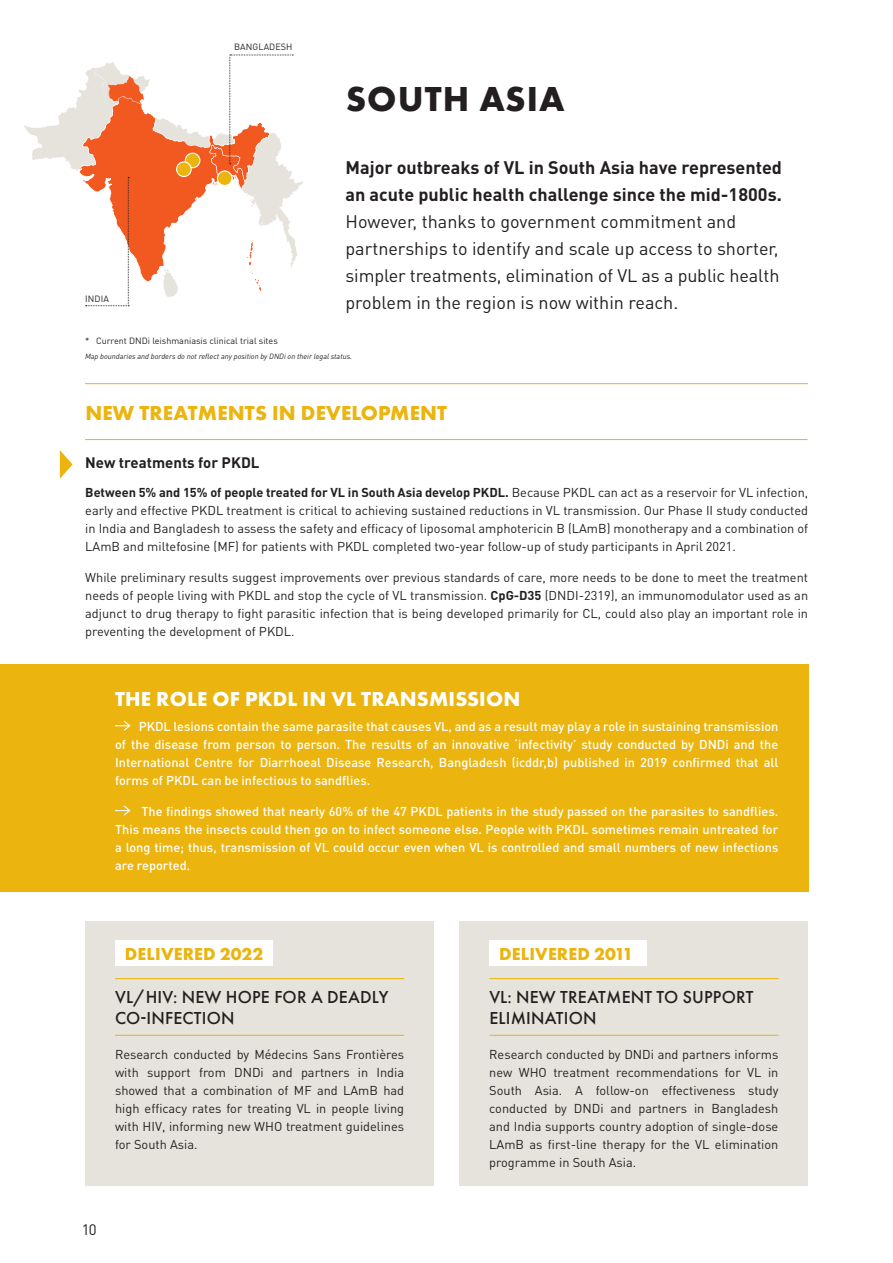
<style>
.page{position:relative;width:893px;height:1263px;background:#fff}
.page>*{position:absolute;margin:0;border:0;box-sizing:border-box;transform-origin:0 0}
.PAGE_TITLE{font:700 36px "Futura PT";letter-spacing:.03em;color:#231f20}
.SUBTITLES{font:700 21px "Futura PT";letter-spacing:.01em;color:#fff}
.SUBTITLES-2{font:700 21px "Futura PT";letter-spacing:.01em;color:#ebb40e}
.BODY_LARGE{font:18px/27px "DINOT";color:#231f20}
.SUBTITLES-3{font:500 18px/21px "Futura PT";letter-spacing:.01em;color:#231f20}
.SUBTITLES-4{font:700 18px "Futura PT";letter-spacing:.01em;color:#ebb40e}
.BODY_LARGE-2{font:700 15px "DINOT";color:#231f20}
.t1{font:15px "DINOT";color:#231f20}
.BODY_SMALL{font:12.75px/18px "DINOT";color:#231f20;text-align:justify}
.BODY_SMALL-2{font:500 12.75px/18px "DINOT";color:#fff;text-align:justify}
.REF{font:9px "DINOT";color:#231f20}
.REF-2{font:italic 7.5px "DINOT";color:#231f20}
.s1{font-weight:700}
</style>
<div class="page">
<div style="left:0;top:665px;width:808px;height:227px;background:#ebb40e"></div>
<div style="left:85px;top:921px;width:349px;height:265px;background:#e6e3dc"></div>
<div style="left:115px;top:940px;width:158px;height:26px;background:#fff"></div>
<div style="left:459px;top:921px;width:349px;height:265px;background:#e6e3dc"></div>
<svg style="left:115px;top:720px;width:16px;height:11px"></svg>
<svg style="left:115px;top:805px;width:16px;height:11px"></svg>
<hr style="left:85px;top:383px;width:723px;height:1px;background:#ebb40e">
<hr style="left:85px;top:439px;width:722px;height:1px;background:#ebb40e">
<hr style="left:115px;top:1035px;width:289px;height:1px;background:#ebb40e">
<hr style="left:115px;top:978px;width:289px;height:1px;background:#ebb40e">
<svg style="left:60px;top:450px;width:13px;height:29px"></svg>
<div style="left:489px;top:940px;width:158px;height:26px;background:#fff"></div>
<hr style="left:489px;top:1035px;width:289px;height:1px;background:#ebb40e">
<hr style="left:489px;top:978px;width:289px;height:1px;background:#ebb40e">
<svg style="left:24px;top:55px;width:279px;height:251px"></svg>
<div style="left:185px;top:153px;width:15px;height:15px;background:#ebb40e;border-radius:50%"></div>
<div style="left:185px;top:153px;width:15px;height:15px;border:1px solid #fff;border-radius:50%"></div>
<div style="left:177px;top:162px;width:14px;height:14px;background:#ebb40e;border-radius:50%"></div>
<div style="left:176px;top:161px;width:16px;height:16px;border:1px solid #fff;border-radius:50%"></div>
<div style="left:217px;top:171px;width:15px;height:15px;background:#ebb40e;border-radius:50%"></div>
<div style="left:217px;top:170px;width:16px;height:16px;border:1px solid #fff;border-radius:50%"></div>
<p class="REF" style="left:85px;top:292px;width:25px">INDIA</p>
<p class="REF" style="left:234px;top:40px;width:60px">BANGLADESH</p>
<p class="PAGE_TITLE" style="left:346px;top:76px;width:221px">SOUTH ASIA</p>
<p class="BODY_LARGE" style="left:345px;top:153px;width:438px"><span class="s1">Major outbreaks of VL in South Asia have represented an acute public health challenge since the mid-1800s.<br></span>However, thanks to government commitment and partnerships to identify and scale up access to shorter, simpler treatments, elimination of VL as a public health problem in the region is now within reach.</p>
<p class="REF" style="left:85px;top:335px;width:194px">* Current DNDi leishmaniasis clinical trial sites</p>
<p class="REF-2" style="left:85px;top:351px;width:269px">Map boundaries and borders do not reflect any position by DNDi on their legal status.</p>
<p class="SUBTITLES-2" style="left:85px;top:399px;width:363px">NEW TREATMENTS IN DEVELOPMENT</p>
<p class="BODY_LARGE-2" style="left:85px;top:452px;width:176px">New treatments for PKDL</p>
<p class="BODY_SMALL" style="left:85px;top:483px;width:724px"><span class="s1">Between 5% and 15% of people treated for VL in South Asia develop PKDL.</span> Because PKDL can act as a reservoir for VL infection, early and effective PKDL treatment is critical to achieving sustained reductions in VL transmission. Our Phase II study conducted in India and Bangladesh to assess the safety and efficacy of liposomal amphotericin B (LAmB) monotherapy and a combination of LAmB and miltefosine (MF) for patients with PKDL completed two-year follow-up of study participants in April 2021.</p>
<p class="BODY_SMALL" style="left:85px;top:567px;width:724px">While preliminary results suggest improvements over previous standards of care, more needs to be done to meet the treatment needs of people living with PKDL and stop the cycle of VL transmission. <span class="s1">CpG-D35</span> (DNDI-2319), an immunomodulator used as an adjunct to drug therapy to fight parasitic infection that is being developed primarily for CL, could also play an important role in preventing the development of PKDL.</p>
<p class="SUBTITLES" style="left:115px;top:686px;width:407px">THE ROLE OF PKDL IN VL TRANSMISSION</p>
<p class="BODY_SMALL-2" style="left:115px;top:717px;width:665px;text-indent:24px">PKDL lesions contain the same parasite that causes VL, and as a result may play a role in sustaining transmission of the disease from person to person. The results of an innovative ‘infectivity’ study conducted by DNDi and the International Centre for Diarrhoeal Disease Research, Bangladesh (icddr,b) published in 2019 confirmed that all forms of PKDL can be infectious to sandflies.</p>
<p class="BODY_SMALL-2" style="left:115px;top:802px;width:665px;text-indent:26px">The findings showed that nearly 60% of the 47 PKDL patients in the study passed on the parasites to sandflies.<br>This means the insects could then go on to infect someone else. People with PKDL sometimes remain untreated for a long time; thus, transmission of VL could occur even when VL is controlled and small numbers of new infections are reported.</p>
<p class="SUBTITLES-4" style="left:125px;top:942px;width:140px">DELIVERED 2022</p>
<p class="SUBTITLES-4" style="left:499px;top:942px;width:136px">DELIVERED 2011</p>
<p class="SUBTITLES-3" style="left:115px;top:987px;width:275px">VL/HIV: NEW HOPE FOR A DEADLY<br>CO-INFECTION</p>
<p class="SUBTITLES-3" style="left:489px;top:987px;width:266px">VL: NEW TREATMENT TO SUPPORT<br>ELIMINATION</p>
<p class="BODY_SMALL" style="left:115px;top:1044px;width:291px">Research conducted by Médecins Sans Frontières with support from DNDi and partners in India showed that a combination of MF and LAmB had high efficacy rates for treating VL in people living with HIV, informing new WHO treatment guidelines for South Asia.</p>
<p class="BODY_SMALL" style="left:489px;top:1044px;width:291px">Research conducted by DNDi and partners informs new WHO treatment recommendations for VL in South Asia. A follow-on effectiveness study conducted by DNDi and partners in Bangladesh and India supports country adoption of single-dose LAmB as first-line therapy for the VL elimination programme in South Asia.</p>
<p class="t1" style="left:81px;top:1220px;width:17px">10</p>
</div>
